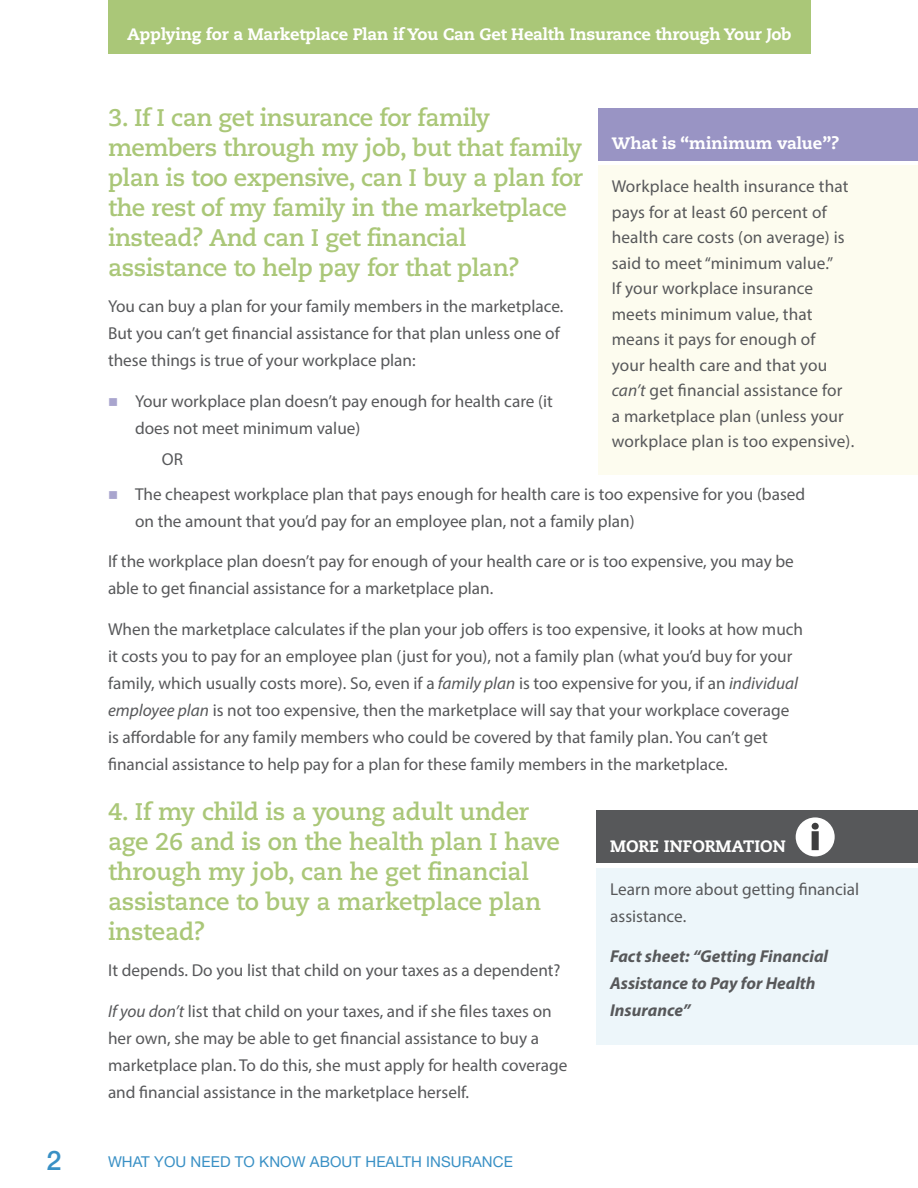
<style>
.page{position:relative;width:918px;height:1188px;background:#fff}
.page>*{position:absolute;margin:0;border:0;box-sizing:border-box;transform-origin:0 0}
.FOOTER_PAGE{font:500 27px "Helvetica Neue LT Std";color:#3990c5}
.t1{font:700 24px/30px "Caecilia LT Std";letter-spacing:-.02em;color:#aac778}
.BODY_TEXT{font:17.25px/27px "Myriad Pro";color:#57585a}
.SIDEBAR_Factsheet_Ti{font:italic 700 17.25px/27px "Myriad Pro";color:#57585a}
.TITLE1_INSIDE_PAGES{font:800 16.5px "Caecilia LT Std";letter-spacing:-.01em;color:#fff}
.SIDEBAR_TITLE{font:800 16.5px "Caecilia LT Std";color:#fff}
.t2{font:15px "Helvetica Neue LT Std";letter-spacing:.005em;color:#3990c5}
.s1{font-style:italic}
</style>
<div class="page">
<div style="left:108px;top:0;width:703px;height:54px;background:#aac778"></div>
<div style="left:597px;top:811px;width:321px;height:52px;background:#57585a"></div>
<div style="left:796px;top:817px;width:39px;height:39px;background:#fff;border-radius:50%"></div>
<svg style="left:812px;top:823px;width:7px;height:27px"></svg>
<div style="left:597px;top:868px;width:321px;height:177px;background:#edf6fa"></div>
<div style="left:598px;top:108px;width:320px;height:52px;background:#9994c4"></div>
<div style="left:598px;top:166px;width:320px;height:309px;background:#fdfcef"></div>
<p class="TITLE1_INSIDE_PAGES" style="left:127px;top:24px;width:666px">Applying for a Marketplace Plan if You Can Get Health Insurance through Your Job</p>
<h1 class="t1" style="left:108px;top:103px;width:477px">3. If I can get insurance for family members through my job, but that family plan is too expensive, can I buy a plan for the rest of my family in the marketplace instead? And can I get financial assistance to help pay for that plan?</h1>
<p class="BODY_TEXT" style="left:108px;top:293px;width:457px">You can buy a plan for your family members in the marketplace.<br>But you can’t get financial assistance for that plan unless one of these things is true of your workplace plan:</p>
<p class="BODY_TEXT" style="left:135px;top:387px;width:419px">Your workplace plan doesn’t pay enough for health care (it does not meet minimum value)</p>
<p class="BODY_TEXT" style="left:162px;top:446px;width:23px">OR</p>
<p class="BODY_TEXT" style="left:135px;top:480px;width:672px">The cheapest workplace plan that pays enough for health care is too expensive for you (based on the amount that you’d pay for an employee plan, not a family plan)</p>
<p class="BODY_TEXT" style="left:108px;top:548px;width:687px">If the workplace plan doesn’t pay for enough of your health care or is too expensive, you may be able to get financial assistance for a marketplace plan.</p>
<p class="BODY_TEXT" style="left:108px;top:615px;width:697px">When the marketplace calculates if the plan your job offers is too expensive, it looks at how much it costs you to pay for an employee plan (just for you), not a family plan (what you’d buy for your family, which usually costs more). So, even if a <span class="s1">family plan</span> is too expensive for you, if an <span class="s1">individual employee plan</span> is not too expensive, then the marketplace will say that your workplace coverage is affordable for any family members who could be covered by that family plan. You can’t get financial assistance to help pay for a plan for these family members in the marketplace.</p>
<h1 class="t1" style="left:108px;top:797px;width:453px">4. If my child is a young adult under age 26 and is on the health plan I have through my job, can he get financial assistance to buy a marketplace plan instead?</h1>
<p class="BODY_TEXT" style="left:108px;top:957px;width:454px">It depends. Do you list that child on your taxes as a dependent?</p>
<p class="BODY_TEXT" style="left:108px;top:997px;width:461px"><span class="s1">If you don’t</span> list that child on your taxes, and if she files taxes on her own, she may be able to get financial assistance to buy a marketplace plan. To do this, she must apply for health coverage and financial assistance in the marketplace herself.</p>
<p class="SIDEBAR_TITLE" style="left:612px;top:133px;width:229px">What is “minimum value”?</p>
<p class="BODY_TEXT" style="left:612px;top:173px;width:244px;line-height:25.5px">Workplace health insurance that pays for at least 60 percent of health care costs (on average) is said to meet “minimum value.”<br>If your workplace insurance meets minimum value, that means it pays for enough of<br>your health care and that you <span class="s1">can’t</span> get financial assistance for a marketplace plan (unless your workplace plan is too expensive).</p>
<p class="SIDEBAR_TITLE" style="left:610px;top:836px;width:177px">MORE INFORMATION</p>
<p class="BODY_TEXT" style="left:610px;top:875px;width:251px">Learn more about getting financial assistance.</p>
<p class="SIDEBAR_Factsheet_Ti" style="left:610px;top:942px;width:219px">Fact sheet: “Getting Financial<br>Assistance to Pay for Health<br>Insurance”</p>
<p class="FOOTER_PAGE" style="left:46px;top:1144px;width:17px">2</p>
<p class="t2" style="left:108px;top:1153px;width:406px">WHAT YOU NEED TO KNOW ABOUT HEALTH INSURANCE</p>
</div>
